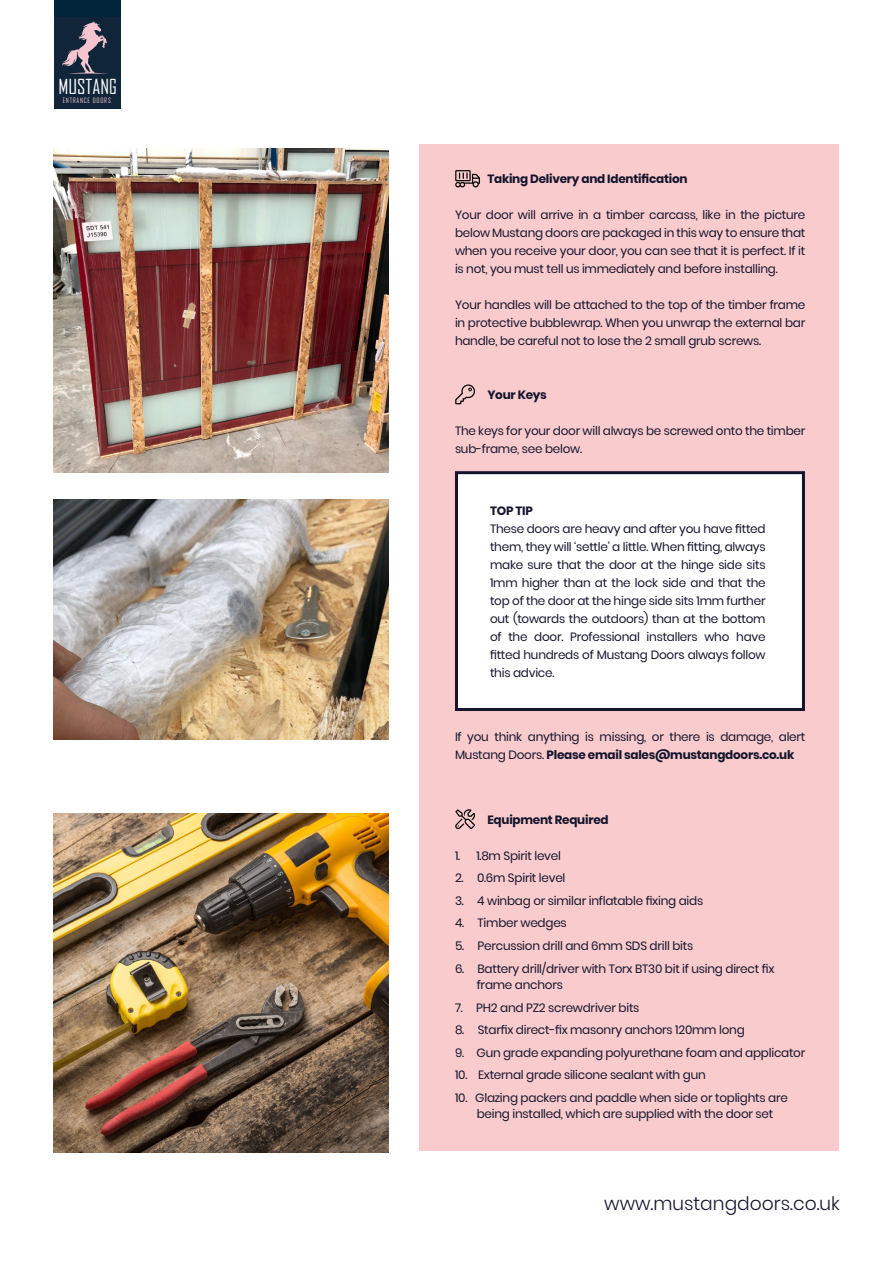
<style>
.page{position:relative;width:893px;height:1263px;background:#fff}
.page>*{position:absolute;margin:0;border:0;box-sizing:border-box;transform-origin:0 0}
.t1{font:19.8px "Agency FB";color:#fff}
.t2{font:300 18.6px "Poppins";color:#14152d}
.t3{font:12px/18px "Poppins";letter-spacing:-.02em;color:#14152d}
.t4{font:700 12px "Poppins";letter-spacing:-.02em;color:#14152d}
.t5{font:7.05px "Agency FB";letter-spacing:.1em;color:#f4c5cf}
.s1{font-weight:700}
</style>
<div class="page">
<img style="left:54px;top:148px;width:334px;height:324px">
<img style="left:53px;top:500px;width:335px;height:240px">
<img style="left:53px;top:813px;width:335px;height:339px">
<div style="left:419px;top:145px;width:420px;height:1006px;background:#f9cbcd"></div>
<div style="left:455px;top:471px;width:350px;height:240px;background:#fff;border:3px solid #14152d"></div>
<svg style="left:455px;top:384px;width:20px;height:20px"></svg>
<svg style="left:455px;top:809px;width:20px;height:20px"></svg>
<svg style="left:455px;top:170px;width:25px;height:17px"></svg>
<div style="left:54px;top:0;width:67px;height:108px;background:#01253b"></div>
<div style="left:54px;top:17px;width:66px;height:91px;background:#102539"></div>
<div style="left:54px;top:17px;width:67px;height:91px;border:1px solid #102539"></div>
<svg style="left:62px;top:21px;width:46px;height:53px"></svg>
<h1 class="t1" style="left:59px;top:74px;width:60px">MUSTANG</h1>
<p class="t5" style="left:63px;top:96px;width:50px">ENTRANCE DOORS</p>
<p class="t4" style="left:487px;top:172px;width:202px">Taking Delivery and Identification</p>
<p class="t3" style="left:455px;top:206px;width:352px;text-align:justify">Your door will arrive in a timber carcass, like in the picture below Mustang doors are packaged in this way to ensure that when you receive your door, you can see that it is perfect. If it is not, you must tell us immediately and before installing.</p>
<p class="t3" style="left:455px;top:296px;width:352px;text-align:justify">Your handles will be attached to the top of the timber frame in protective bubblewrap. When you unwrap the external bar handle, be careful not to lose the 2 small grub screws.</p>
<p class="t4" style="left:487px;top:388px;width:61px">Your Keys</p>
<p class="t3" style="left:455px;top:422px;width:352px">The keys for your door will always be screwed onto the timber sub-frame, see below.</p>
<p class="t4" style="left:490px;top:504px;width:44px">TOP TIP</p>
<p class="t3" style="left:490px;top:520px;width:277px;text-align:justify">These doors are heavy and after you have fitted them, they will ‘settle’ a little. When fitting, always make sure that the door at the hinge side sits 1mm higher than at the lock side and that the top of the door at the hinge side sits 1mm further out (towards the outdoors) than at the bottom of the door. Professional installers who have fitted hundreds of Mustang Doors always follow this advice.</p>
<p class="t3" style="left:455px;top:728px;width:352px">If you think anything is missing, or there is damage, alert<br>Mustang Doors. <span class="s1">Please email sales@mustangdoors.co.uk</span></p>
<p class="t4" style="left:487px;top:813px;width:123px">Equipment Required</p>
<p class="t3" style="left:455px;top:847px;width:107px">1. 1.8m Spirit level</p>
<p class="t3" style="left:455px;top:869px;width:112px">2. 0.6m Spirit level</p>
<p class="t3" style="left:455px;top:892px;width:250px">3. 4 winbag or similar inflatable fixing aids</p>
<p class="t3" style="left:455px;top:914px;width:113px">4. Timber wedges</p>
<p class="t3" style="left:455px;top:937px;width:240px">5. Percussion drill and 6mm SDS drill bits</p>
<p class="t3" style="left:477px;top:960px;width:299px;line-height:16.5px;text-indent:-22px">6. Battery drill/driver with Torx BT30 bit if using direct fix frame anchors</p>
<p class="t3" style="left:455px;top:998px;width:186px">7. PH2 and PZ2 screwdriver bits</p>
<p class="t3" style="left:455px;top:1021px;width:291px">8. Starfix direct-fix masonry anchors 120mm long</p>
<p class="t3" style="left:455px;top:1043px;width:352px">9. Gun grade expanding polyurethane foam and applicator</p>
<p class="t3" style="left:455px;top:1066px;width:252px">10. External grade silicone sealant with gun</p>
<p class="t3" style="left:477px;top:1089px;width:313px;line-height:16.5px;text-indent:-22px">10. Glazing packers and paddle when side or toplights are being installed, which are supplied with the door set</p>
<h2 class="t2" style="left:604px;top:1193px;width:237px">www.mustangdoors.co.uk</h2>
</div>
